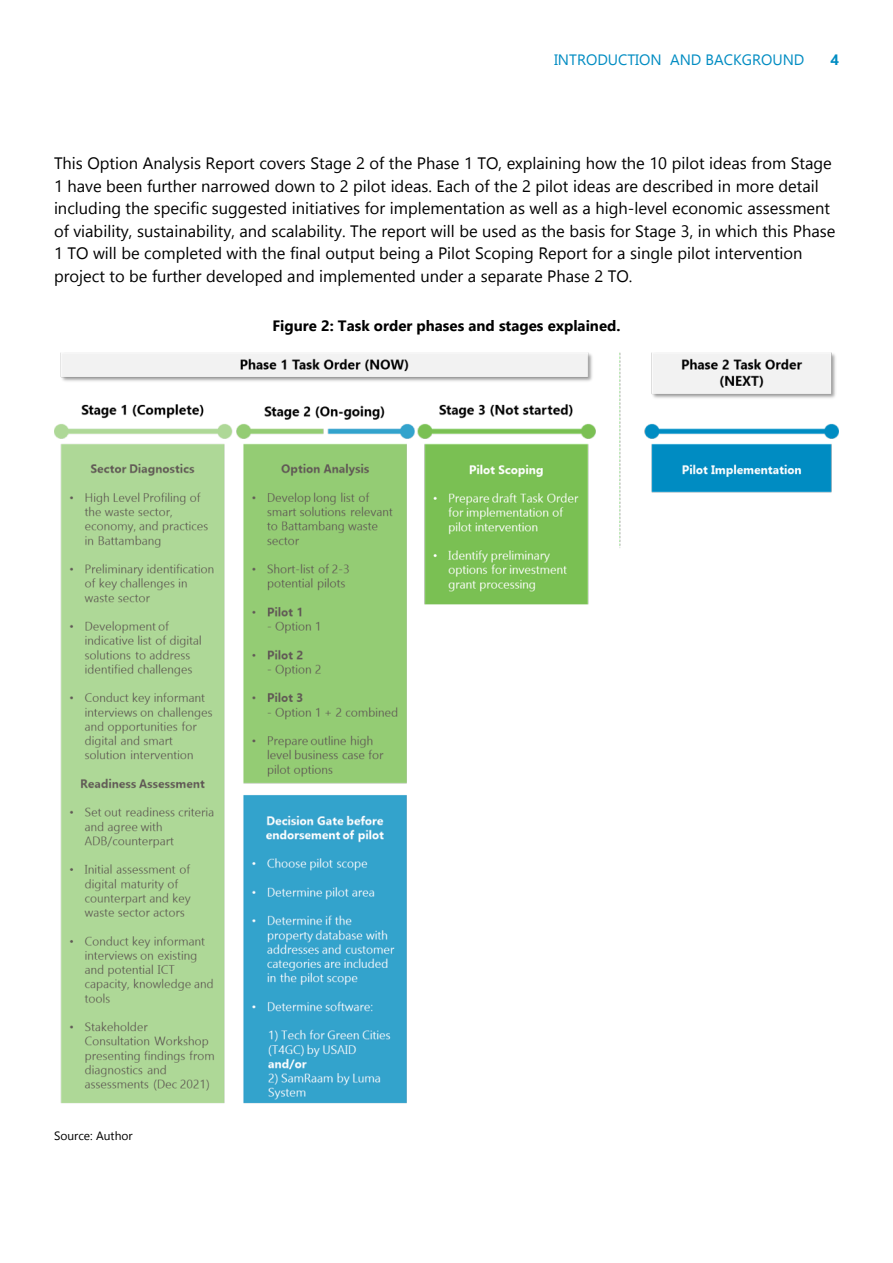
<style>
.page{position:relative;width:893px;height:1263px;background:#fff}
.page>*{position:absolute;margin:0;border:0;box-sizing:border-box;transform-origin:0 0}
.t1{font:16.5px/22.5px "Gadugi";color:#000}
.t2{font:700 15px "Gadugi";color:#000}
.t3{font:15px "Gadugi";color:#008cc2}
.t4{font:700 15px "Gadugi";color:#008cc2}
.t5{font:12px "Gadugi";color:#000}
</style>
<div class="page">
<img style="left:54px;top:352px;width:785px;height:752px">
<p class="t3" style="left:554px;top:51px;width:252px">INTRODUCTION AND BACKGROUND</p>
<p class="t4" style="left:830px;top:51px;width:10px">4</p>
<p class="t1" style="left:54px;top:152px;width:783px">This Option Analysis Report covers Stage 2 of the Phase 1 TO, explaining how the 10 pilot ideas from Stage 1 have been further narrowed down to 2 pilot ideas. Each of the 2 pilot ideas are described in more detail including the specific suggested initiatives for implementation as well as a high-level economic assessment of viability, sustainability, and scalability. The report will be used as the basis for Stage 3, in which this Phase 1 TO will be completed with the final output being a Pilot Scoping Report for a single pilot intervention project to be further developed and implemented under a separate Phase 2 TO.</p>
<p class="t2" style="left:272px;top:317px;width:349px">Figure 2: Task order phases and stages explained.</p>
<p class="t5" style="left:54px;top:1128px;width:80px">Source: Author</p>
</div>
